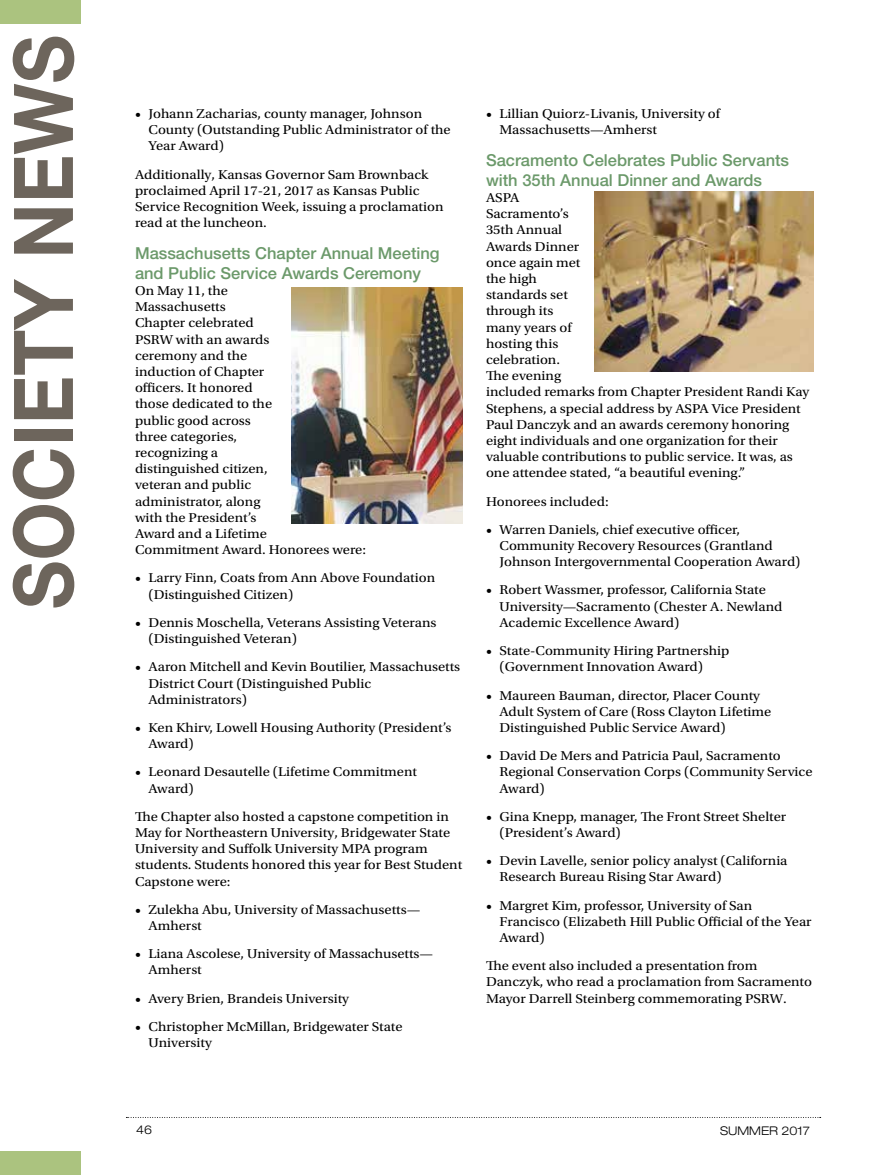
<style>
.page{position:relative;width:891px;height:1175px;background:#fff}
.page>*{position:absolute;margin:0;border:0;box-sizing:border-box;transform-origin:0 0}
.t1{font:700 82.5px "Helvetica Neue LT Std";color:#6d655c;scale:.91 1}
.t2{font:500 16.5px/19.8px "Helvetica Neue LT Std";color:#6b996a}
.t3{font:13.5px/16.2px "Utopia Std";color:#000;scale:1.08 1}
.t4{font:300 expanded 12px "Helvetica Neue LT Std";color:#000}
</style>
<div class="page">
<div style="left:0;top:0;width:81px;height:24px;background:#abc37f"></div>
<div style="left:0;top:1150px;width:81px;height:24px;background:#abc37f"></div>
<svg style="left:126px;top:1117px;width:695px;height:1px"></svg>
<img style="left:594px;top:191px;width:219px;height:181px">
<img style="left:291px;top:287px;width:171px;height:236px">
<h1 class="t1" style="left:-7px;top:609px;width:633px;rotate:-90deg">SOCIETY NEWS</h1>
<p class="t3" style="left:149px;top:106px;width:281px;text-indent:-14px">• Johann Zacharias, county manager, Johnson<br>County (Outstanding Public Administrator of the<br>Year Award)</p>
<p class="t3" style="left:135px;top:166px;width:287px">Additionally, Kansas Governor Sam Brownback proclaimed April 17-21, 2017 as Kansas Public Service Recognition Week, issuing a proclamation read at the luncheon.</p>
<p class="t2" style="left:135px;top:243px;width:306px">Massachusetts Chapter Annual Meeting and Public Service Awards Ceremony</p>
<p class="t3" style="left:135px;top:283px;width:215px">On May 11, the<br>Massachusetts<br>Chapter celebrated<br>PSRW with an awards<br>ceremony and the<br>induction of Chapter<br>officers. It honored<br>those dedicated to the<br>public good across<br>three categories,<br>recognizing a<br>distinguished citizen,<br>veteran and public<br>administrator, along<br>with the President’s<br>Award and a Lifetime<br>Commitment Award. Honorees were:</p>
<p class="t3" style="left:149px;top:570px;width:267px;text-indent:-14px">• Larry Finn, Coats from Ann Above Foundation (Distinguished Citizen)</p>
<p class="t3" style="left:149px;top:614px;width:268px;text-indent:-14px">• Dennis Moschella, Veterans Assisting Veterans (Distinguished Veteran)</p>
<p class="t3" style="left:149px;top:659px;width:290px;text-indent:-14px">• Aaron Mitchell and Kevin Boutilier, Massachusetts<br>District Court (Distinguished Public<br>Administrators)</p>
<p class="t3" style="left:149px;top:719px;width:282px;text-indent:-14px">• Ken Khirv, Lowell Housing Authority (President’s<br>Award)</p>
<p class="t3" style="left:149px;top:764px;width:250px;text-indent:-14px">• Leonard Desautelle (Lifetime Commitment<br>Award)</p>
<p class="t3" style="left:135px;top:808px;width:304px">The Chapter also hosted a capstone competition in May for Northeastern University, Bridgewater State University and Suffolk University MPA program students. Students honored this year for Best Student Capstone were:</p>
<p class="t3" style="left:149px;top:901px;width:253px;text-indent:-14px">• Zulekha Abu, University of Massachusetts—<br>Amherst</p>
<p class="t3" style="left:149px;top:946px;width:265px;text-indent:-14px">• Liana Ascolese, University of Massachusetts—<br>Amherst</p>
<p class="t3" style="left:135px;top:990px;width:200px">• Avery Brien, Brandeis University</p>
<p class="t3" style="left:149px;top:1018px;width:237px;text-indent:-14px">• Christopher McMillan, Bridgewater State<br>University</p>
<p class="t3" style="left:500px;top:106px;width:206px;text-indent:-14px">• Lillian Quiorz-Livanis, University of<br>Massachusetts—Amherst</p>
<p class="t2" style="left:486px;top:150px;width:305px">Sacramento Celebrates Public Servants with 35th Annual Dinner and Awards</p>
<p class="t3" style="left:486px;top:190px;width:301px">ASPA<br>Sacramento’s<br>35th Annual<br>Awards Dinner<br>once again met<br>the high<br>standards set<br>through its<br>many years of<br>hosting this<br>celebration.<br>The evening<br>included remarks from Chapter President Randi Kay<br>Stephens, a special address by ASPA Vice President<br>Paul Danczyk and an awards ceremony honoring eight individuals and one organization for their valuable contributions to public service. It was, as one attendee stated, “a beautiful evening.”</p>
<p class="t3" style="left:486px;top:493px;width:115px">Honorees included:</p>
<p class="t3" style="left:500px;top:521px;width:280px;text-indent:-14px">• Warren Daniels, chief executive officer,<br>Community Recovery Resources (Grantland<br>Johnson Intergovernmental Cooperation Award)</p>
<p class="t3" style="left:500px;top:582px;width:264px;text-indent:-14px">• Robert Wassmer, professor, California State<br>University—Sacramento (Chester A. Newland<br>Academic Excellence Award)</p>
<p class="t3" style="left:500px;top:643px;width:214px;text-indent:-14px">• State-Community Hiring Partnership (Government Innovation Award)</p>
<p class="t3" style="left:500px;top:687px;width:253px;text-indent:-14px">• Maureen Bauman, director, Placer County<br>Adult System of Care (Ross Clayton Lifetime<br>Distinguished Public Service Award)</p>
<p class="t3" style="left:500px;top:748px;width:291px;text-indent:-14px">• David De Mers and Patricia Paul, Sacramento<br>Regional Conservation Corps (Community Service<br>Award)</p>
<p class="t3" style="left:500px;top:808px;width:267px;text-indent:-14px">• Gina Knepp, manager, The Front Street Shelter (President’s Award)</p>
<p class="t3" style="left:500px;top:853px;width:268px;text-indent:-14px">• Devin Lavelle, senior policy analyst (California<br>Research Bureau Rising Star Award)</p>
<p class="t3" style="left:500px;top:897px;width:291px;text-indent:-14px">• Margret Kim, professor, University of San<br>Francisco (Elizabeth Hill Public Official of the Year<br>Award)</p>
<p class="t3" style="left:486px;top:958px;width:303px">The event also included a presentation from<br>Danczyk, who read a proclamation from Sacramento<br>Mayor Darrell Steinberg commemorating PSRW.</p>
<p class="t4" style="left:136px;top:1122px;width:18px">46</p>
<p class="t4" style="left:720px;top:1123px;width:91px">SUMMER 2017</p>
</div>
